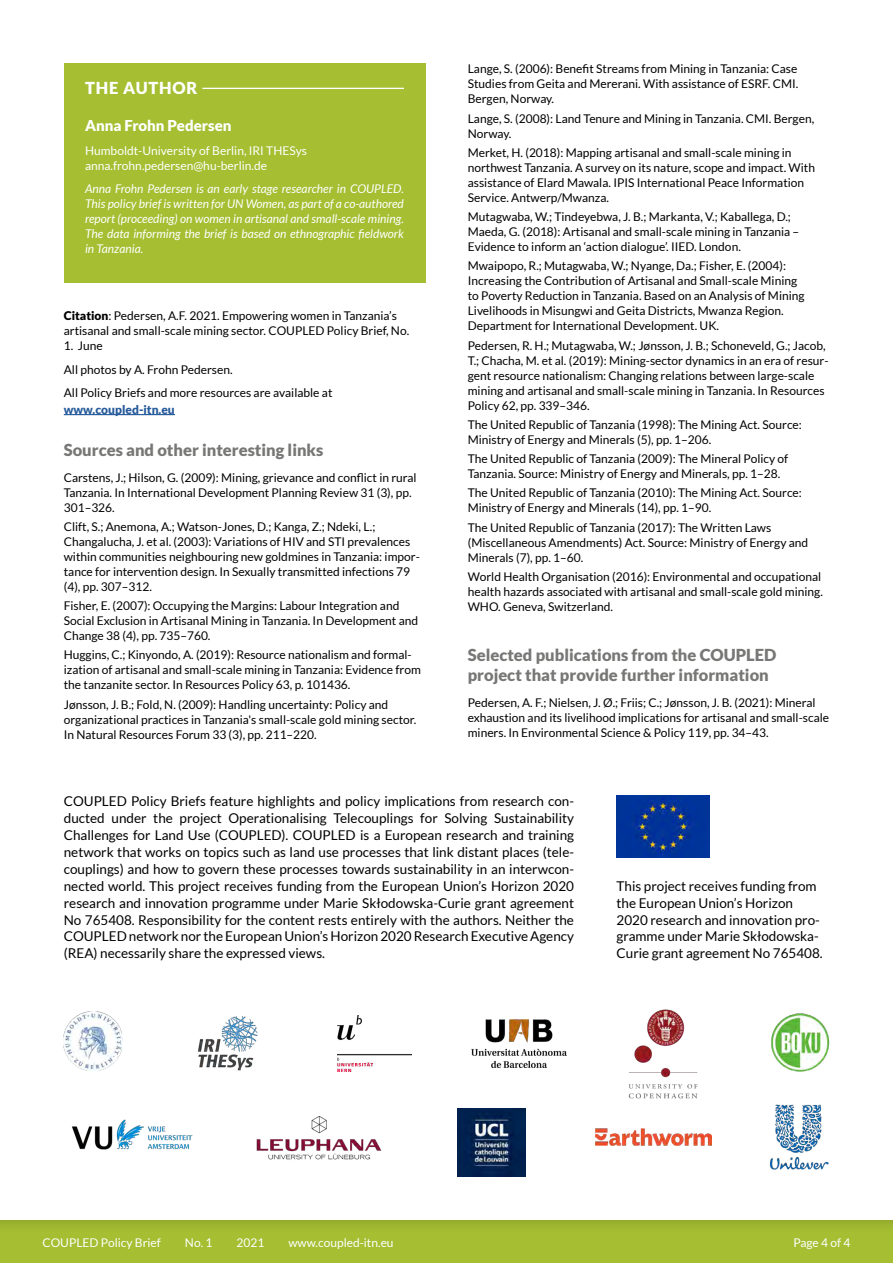
<style>
.page{position:relative;width:893px;height:1263px;background:#fff}
.page>*{position:absolute;margin:0;border:0;box-sizing:border-box;transform-origin:0 0}
.t1{font:900 16.5px/20.7px "Lato";color:#777776}
.t2{font:900 16.5px "Lato";letter-spacing:.05em;color:#fff}
.t3{font:900 15px "Lato";color:#fff}
.t4{font:13.5px/16.8px "Lato";color:#000;text-align:justify}
.t5{font:12px/15px "Lato";color:#000}
.t6{font:italic 12px/15px "Lato";color:#fff;text-align:justify}
.t7{font:12px/15px "Lato";color:#fff}
.t8{font:900 12px "Lato";color:#275b9b}
.s1{font-weight:900}
</style>
<div class="page">
<div style="left:0;top:1220px;width:893px;height:43px;background:#a5be32"></div>
<div style="left:0;top:1220px;width:893px;height:11px;background:#9db52f"></div>
<div style="left:64px;top:64px;width:361px;height:219px;background:#a5be32"></div>
<hr style="left:202px;top:88px;width:202px;height:1px;background:#fff">
<img style="left:770px;top:1105px;width:58px;height:64px">
<img style="left:628px;top:1009px;width:70px;height:90px">
<img style="left:771px;top:1013px;width:59px;height:59px">
<img style="left:596px;top:1129px;width:115px;height:16px">
<img style="left:64px;top:1012px;width:58px;height:58px">
<img style="left:338px;top:1015px;width:73px;height:57px">
<img style="left:72px;top:1119px;width:121px;height:31px">
<img style="left:256px;top:1116px;width:126px;height:44px">
<img style="left:197px;top:1016px;width:60px;height:54px">
<img style="left:471px;top:1019px;width:95px;height:48px">
<img style="left:457px;top:1108px;width:68px;height:69px">
<img style="left:617px;top:795px;width:92px;height:62px">
<hr style="left:64px;top:414px;width:111px;height:1px;background:#275b9b">
<h1 class="t2" style="left:85px;top:78px;width:114px">THE AUTHOR</h1>
<p class="t3" style="left:85px;top:117px;width:148px">Anna Frohn Pedersen</p>
<p class="t7" style="left:85px;top:143px;width:224px">Humboldt-University of Berlin, IRI THESys anna.frohn.pedersen@hu-berlin.de</p>
<p class="t6" style="left:85px;top:182px;width:320px">Anna Frohn Pedersen is an early stage researcher in COUPLED.<br>This policy brief is written for UN Women, as part of a co-authored report (proceeding) on women in artisanal and small-scale mining.<br>The data informing the brief is based on ethnographic fieldwork in Tanzania.</p>
<p class="t5" style="left:64px;top:308px;width:347px"><span class="s1">Citation</span>: Pedersen, A.F. 2021. Empowering women in Tanzania’s artisanal and small-scale mining sector. COUPLED Policy Brief, No.</p>
<p class="t5" style="left:64px;top:334px;width:270px;line-height:23.5px">1. June<br>All photos by A. Frohn Pedersen.<br>All Policy Briefs and more resources are available at</p>
<p class="t8" style="left:64px;top:403px;width:113px">www.coupled-itn.eu</p>
<h1 class="t1" style="left:64px;top:439px;width:261px">Sources and other interesting links</h1>
<p class="t5" style="left:64px;top:470px;width:354px">Carstens, J.; Hilson, G. (2009): Mining, grievance and conflict in rural<br>Tanzania. In International Development Planning Review 31 (3), pp.<br>301–326.</p>
<p class="t5" style="left:64px;top:519px;width:358px">Clift, S.; Anemona, A.; Watson-Jones, D.; Kanga, Z.; Ndeki, L.; Changalucha, J. et al. (2003): Variations of HIV and STI prevalences within communities neighbouring new goldmines in Tanzania: impor&shy;tance for intervention design. In Sexually transmitted infections 79 (4), pp. 307–312.</p>
<p class="t5" style="left:64px;top:598px;width:356px">Fisher, E. (2007): Occupying the Margins: Labour Integration and<br>Social Exclusion in Artisanal Mining in Tanzania. In Development and<br>Change 38 (4), pp. 735–760.</p>
<p class="t5" style="left:64px;top:647px;width:359px">Huggins, C.; Kinyondo, A. (2019): Resource nationalism and formal&shy;ization of artisanal and small-scale mining in Tanzania: Evidence from the tanzanite sector. In Resources Policy 63, p. 101436.</p>
<p class="t5" style="left:64px;top:697px;width:354px">Jønsson, J. B.; Fold, N. (2009): Handling uncertainty: Policy and organizational practices in Tanzania's small-scale gold mining sector.<br>In Natural Resources Forum 33 (3), pp. 211–220.</p>
<p class="t5" style="left:468px;top:62px;width:332px;text-align:justify">Lange, S. (2006): Benefit Streams from Mining in Tanzania: Case Studies from Geita and Mererani. With assistance of ESRF. CMI.<br>Bergen, Norway.</p>
<p class="t5" style="left:468px;top:111px;width:348px">Lange, S. (2008): Land Tenure and Mining in Tanzania. CMI. Bergen,<br>Norway.</p>
<p class="t5" style="left:468px;top:145px;width:349px">Merket, H. (2018): Mapping artisanal and small-scale mining in northwest Tanzania. A survey on its nature, scope and impact. With assistance of Elard Mawala. IPIS International Peace Information Service. Antwerp/Mwanza.</p>
<p class="t5" style="left:468px;top:209px;width:333px">Mutagwaba, W.; Tindeyebwa, J. B.; Markanta, V.; Kaballega, D.;<br>Maeda, G. (2018): Artisanal and small-scale mining in Tanzania –<br>Evidence to inform an ‘action dialogue’. IIED. London.</p>
<p class="t5" style="left:468px;top:259px;width:338px">Mwaipopo, R.; Mutagwaba, W.; Nyange, Da.; Fisher, E. (2004):<br>Increasing the Contribution of Artisanal and Small-scale Mining to Poverty Reduction in Tanzania. Based on an Analysis of Mining Livelihoods in Misungwi and Geita Districts, Mwanza Region.<br>Department for International Development. UK.</p>
<p class="t5" style="left:468px;top:338px;width:362px">Pedersen, R. H.; Mutagwaba, W.; Jønsson, J. B.; Schoneveld, G.; Jacob, T.; Chacha, M. et al. (2019): Mining-sector dynamics in an era of resur&shy;gent resource nationalism: Changing relations between large-scale mining and artisanal and small-scale mining in Tanzania. In Resources Policy 62, pp. 339–346.</p>
<p class="t5" style="left:468px;top:417px;width:336px">The United Republic of Tanzania (1998): The Mining Act. Source:<br>Ministry of Energy and Minerals (5), pp. 1–206.</p>
<p class="t5" style="left:468px;top:451px;width:322px">The United Republic of Tanzania (2009): The Mineral Policy of<br>Tanzania. Source: Ministry of Energy and Minerals, pp. 1–28.</p>
<p class="t5" style="left:468px;top:486px;width:336px">The United Republic of Tanzania (2010): The Mining Act. Source:<br>Ministry of Energy and Minerals (14), pp. 1–90.</p>
<p class="t5" style="left:468px;top:520px;width:342px">The United Republic of Tanzania (2017): The Written Laws (Miscellaneous Amendments) Act. Source: Ministry of Energy and<br>Minerals (7), pp. 1–60.</p>
<p class="t5" style="left:468px;top:569px;width:357px">World Health Organisation (2016): Environmental and occupational health hazards associated with artisanal and small-scale gold mining.<br>WHO. Geneva, Switzerland.</p>
<h1 class="t1" style="left:468px;top:644px;width:310px">Selected publications from the COUPLED project that provide further information</h1>
<p class="t5" style="left:468px;top:695px;width:363px">Pedersen, A. F.; Nielsen, J. Ø.; Friis; C.; Jønsson, J. B. (2021): Mineral exhaustion and its livelihood implications for artisanal and small-scale miners. In Environmental Science &amp; Policy 119, pp. 34–43.</p>
<p class="t4" style="left:64px;top:793px;width:512px">COUPLED Policy Briefs feature highlights and policy implications from research con&shy;ducted under the project Operationalising Telecouplings for Solving Sustainability Challenges for Land Use (COUPLED). COUPLED is a European research and training network that works on topics such as land use processes that link distant places (tele&shy;couplings) and how to govern these processes towards sustainability in an interwcon&shy;nected world. This project receives funding from the European Union’s Horizon 2020 research and innovation programme under Marie Skłodowska-Curie grant agreement No 765408. Responsibility for the content rests entirely with the authors. Neither the COUPLED network nor the European Union’s Horizon 2020 Research Executive Agency (REA) necessarily share the expressed views.</p>
<p class="t4" style="left:617px;top:877px;width:208px;text-align:left">This project receives funding from the European Union’s Horizon<br>2020 research and innovation pro&shy;gramme under Marie Skłodowska-<br>Curie grant agreement No 765408.</p>
<p class="t7" style="left:43px;top:1234px;width:120px">COUPLED Policy Brief</p>
<p class="t7" style="left:185px;top:1234px;width:29px">No. 1</p>
<p class="t7" style="left:236px;top:1234px;width:29px">2021</p>
<p class="t7" style="left:288px;top:1234px;width:107px">www.coupled-itn.eu</p>
<p class="t7" style="left:793px;top:1234px;width:59px">Page 4 of 4</p>
</div>
